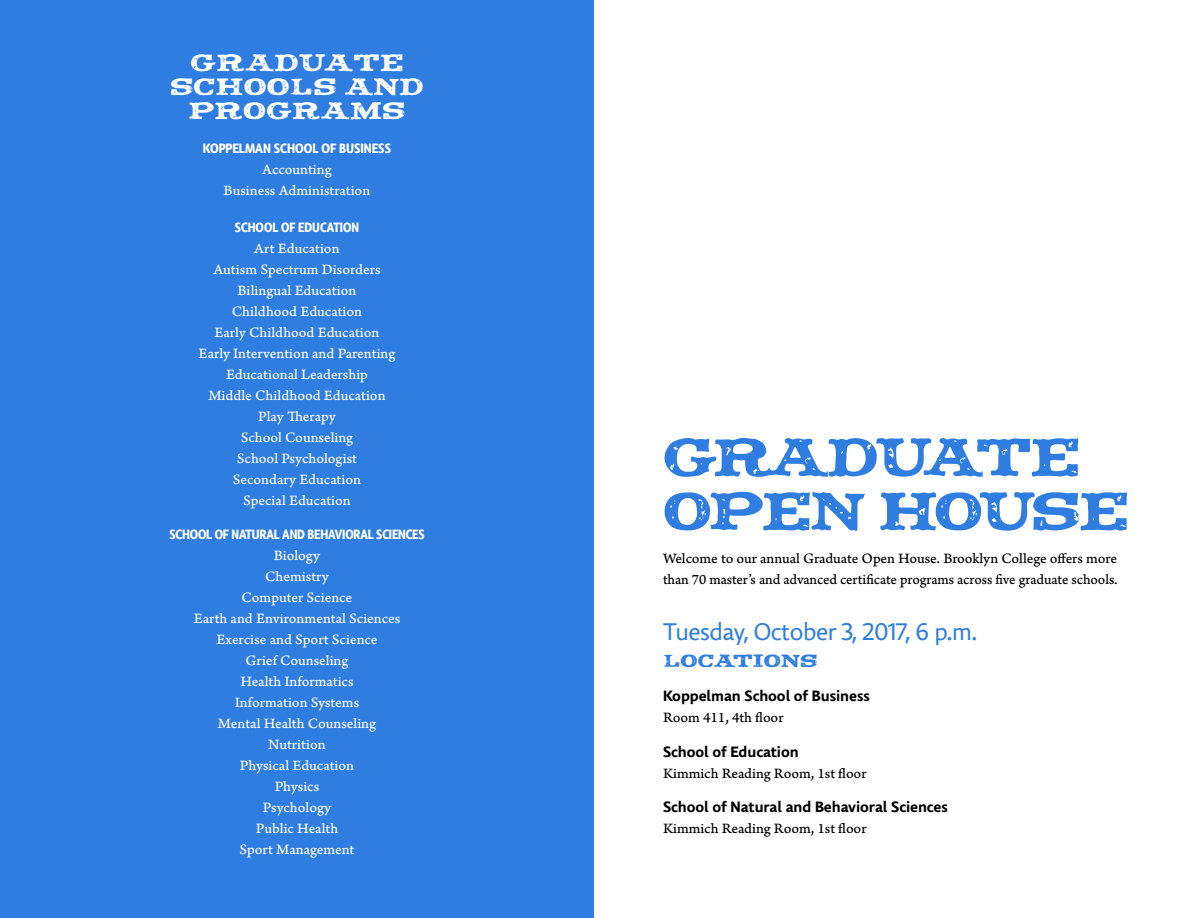
<style>
.page{position:relative;width:1188px;height:918px;background:#fff}
.page>*{position:absolute;margin:0;border:0;box-sizing:border-box;transform-origin:0 0}
.t1{font:54px/54px "Handy";letter-spacing:-.07em;color:#2f7de1;scale:.95 1}
.t2{font:24px "Comenia Sans";letter-spacing:-.02em;color:#2f7de1}
.t3{font:24px/24px "Handy";letter-spacing:.015em;color:#fff;text-align:center}
.t4{font:18px "Handy";letter-spacing:-.005em;color:#2f7de1}
.t5{font:15px/21px "Arno Pro Caption";color:#fff;text-align:center}
.t6{font:15px/21px "Arno Pro Caption";letter-spacing:-.01em;color:#000}
.t7{font:700 15px "Comenia Sans";letter-spacing:-.005em;color:#000}
.t8{font:700 13.5px "Comenia Sans Cond";color:#fff}
</style>
<div class="page">
<div style="left:0;top:0;width:594px;height:918px;background:#2f7de1"></div>
<h2 class="t3" style="left:170px;top:52px;width:255px">GRADUATE<br>SCHOOLS AND<br>PROGRAMS</h2>
<p class="t8" style="left:203px;top:139px;width:190px">KOPPELMAN SCHOOL OF BUSINESS</p>
<p class="t5" style="left:224px;top:159px;width:148px">Accounting<br>Business Administration</p>
<p class="t8" style="left:235px;top:218px;width:126px">SCHOOL OF EDUCATION</p>
<p class="t5" style="left:199px;top:238px;width:198px">Art Education<br>Autism Spectrum Disorders<br>Bilingual Education<br>Childhood Education<br>Early Childhood Education<br>Early Intervention and Parenting<br>Educational Leadership<br>Middle Childhood Education<br>Play Therapy<br>School Counseling<br>School Psychologist<br>Secondary Education<br>Special Education</p>
<p class="t8" style="left:169px;top:525px;width:257px">SCHOOL OF NATURAL AND BEHAVIORAL SCIENCES</p>
<p class="t5" style="left:194px;top:545px;width:208px">Biology<br>Chemistry<br>Computer Science<br>Earth and Environmental Sciences<br>Exercise and Sport Science<br>Grief Counseling<br>Health Informatics<br>Information Systems<br>Mental Health Counseling<br>Nutrition<br>Physical Education<br>Physics<br>Psychology<br>Public Health<br>Sport Management</p>
<h1 class="t1" style="left:663px;top:433px;width:492px">GRADUATE<br>OPEN HOUSE</h1>
<p class="t6" style="left:663px;top:549px;width:456px">Welcome to our annual Graduate Open House. Brooklyn College offers more than 70 master’s and advanced certificate programs across five graduate schools.</p>
<h2 class="t2" style="left:663px;top:616px;width:316px">Tuesday, October 3, 2017, 6 p.m.</h2>
<p class="t4" style="left:663px;top:651px;width:156px">LOCATIONS</p>
<p class="t7" style="left:663px;top:687px;width:208px">Koppelman School of Business</p>
<p class="t6" style="left:663px;top:708px;width:122px">Room 411, 4th floor</p>
<p class="t7" style="left:663px;top:742px;width:137px">School of Education</p>
<p class="t6" style="left:663px;top:763px;width:205px">Kimmich Reading Room, 1st floor</p>
<p class="t7" style="left:663px;top:798px;width:286px">School of Natural and Behavioral Sciences</p>
<p class="t6" style="left:663px;top:819px;width:205px">Kimmich Reading Room, 1st floor</p>
</div>
